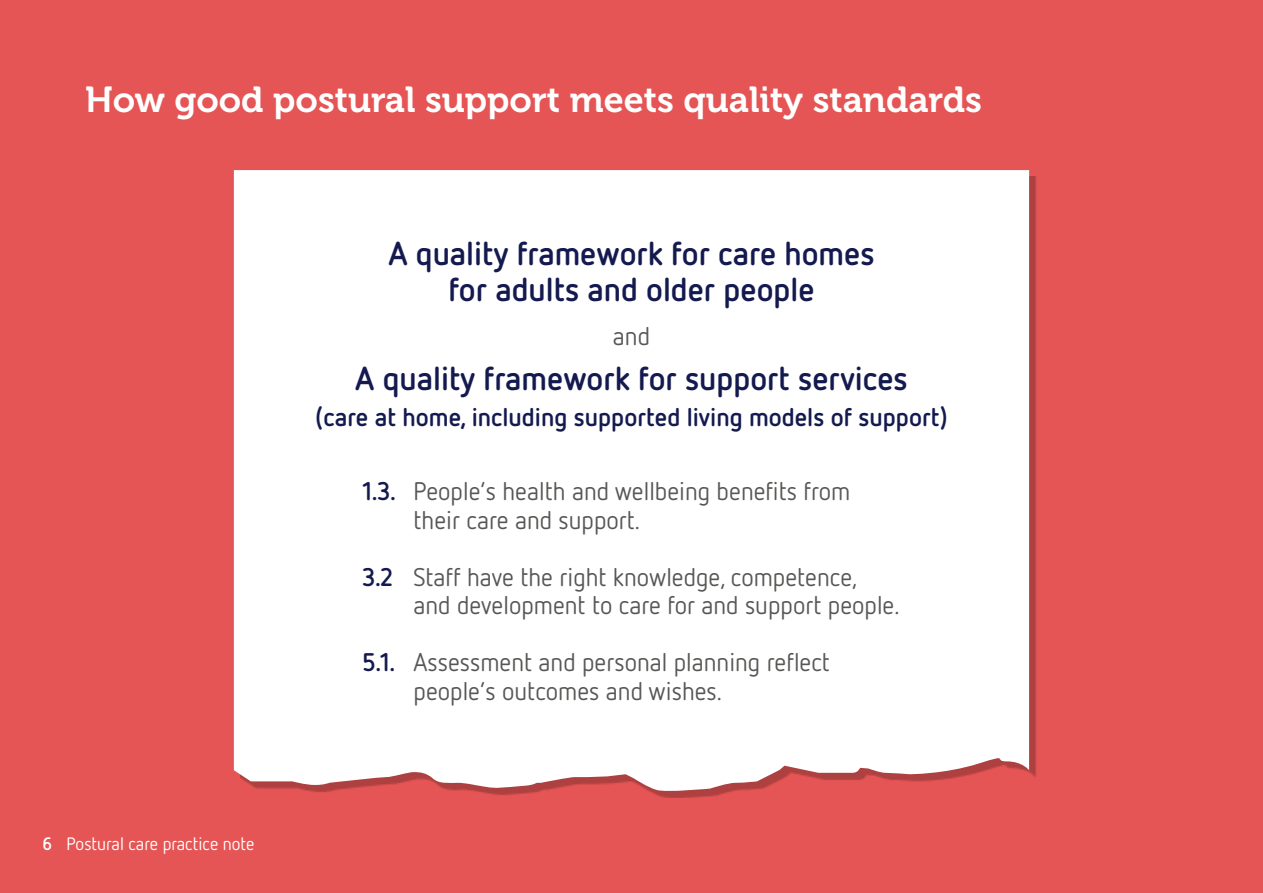
<style>
.page{position:relative;width:1263px;height:893px;background:#e65555}
.page>*{position:absolute;margin:0;border:0;box-sizing:border-box;transform-origin:0 0}
.t1{font:36px "Museo 700";color:#fff}
.t2{font:700 33px/36px "Netto OT";color:#141a4f;text-align:center}
.t3{font:25.5px/28.5px "Netto OT";color:#575756}
.t4{font:700 25.5px "Netto OT";color:#141a4f}
.t5{font:18px "Netto OT";color:#fff}
.s1{font-weight:700}
.s2{font-weight:700;color:#141a4f}
</style>
<div class="page">
<div style="left:234px;top:170px;width:795px;height:623px;background:#fff"></div>
<h1 class="t1" style="left:85px;top:80px;width:898px">How good postural support meets quality standards</h1>
<p class="t2" style="left:388px;top:234px;width:488px">A quality framework for care homes for adults and older people</p>
<p class="t3" style="left:613px;top:321px;width:39px">and</p>
<p class="t2" style="left:355px;top:359px;width:554px">A quality framework for support services</p>
<p class="t4" style="left:316px;top:401px;width:633px">(care at home, including supported living models of support)</p>
<p class="t5" style="left:43px;top:833px;width:214px"><span class="s1">6</span> Postural care practice note</p>
<p class="t3" style="left:414px;top:477px;width:438px;text-indent:-51px"><span class="s2">1.3.</span> People’s health and wellbeing benefits from their care and support.</p>
<p class="t3" style="left:414px;top:562px;width:488px;text-indent:-51px"><span class="s2">3.2</span> Staff have the right knowledge, competence, and development to care for and support people.</p>
<p class="t3" style="left:414px;top:648px;width:418px;text-indent:-51px"><span class="s2">5.1.</span> Assessment and personal planning reflect people’s outcomes and wishes.</p>
</div>
